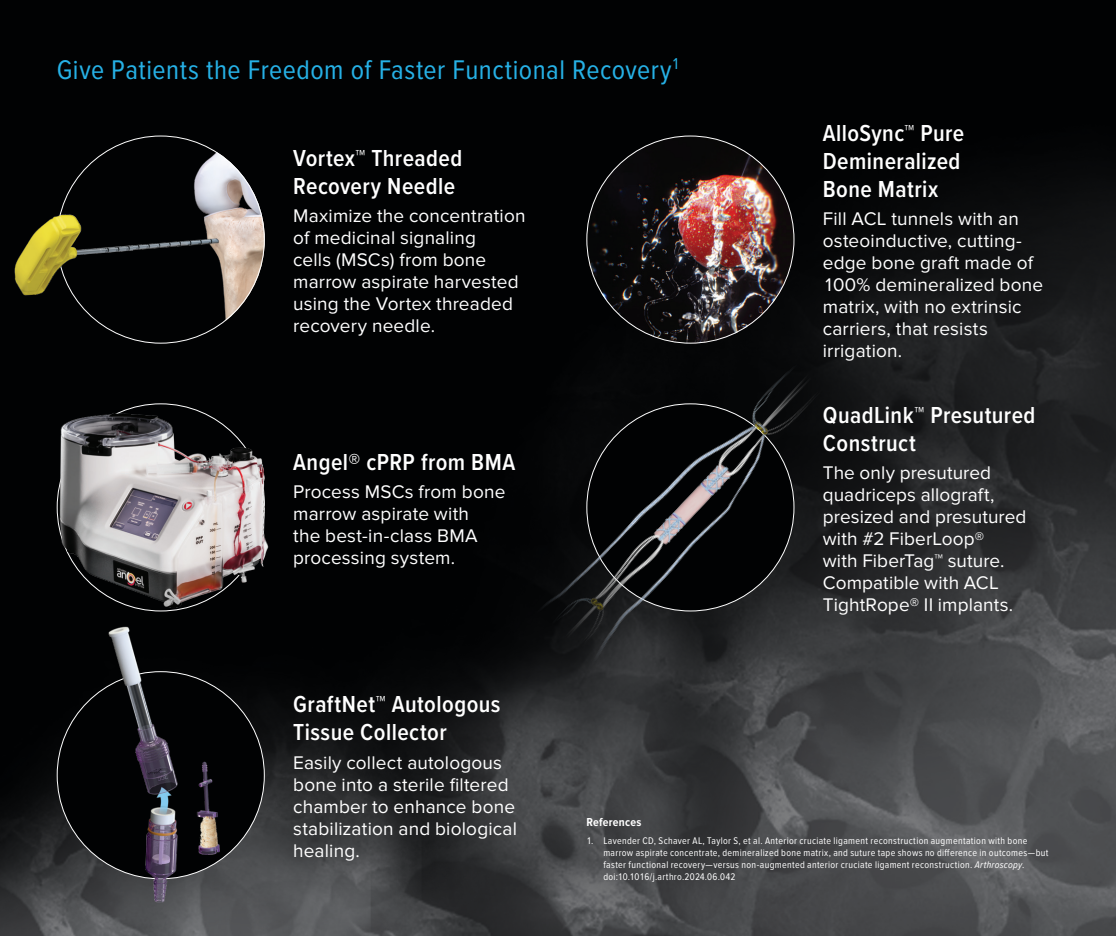
<style>
.page{position:relative;width:1116px;height:936px;background:#fff}
.page>*{position:absolute;margin:0;border:0;box-sizing:border-box;transform-origin:0 0}
.t1{font:28px "Proxima Nova Cond";letter-spacing:.015em;color:#26b1e6}
.t2{font:600 24px/28px "Proxima Nova Cond";letter-spacing:.02em;color:#fff}
.t3{font:19px/22px "Proxima Nova";letter-spacing:.01em;color:#fff}
.t4{font:700 12px "Proxima Nova Cond";letter-spacing:.02em;color:#fff}
.t5{font:10px/12px "Proxima Nova Cond";letter-spacing:.035em;color:#fff}
.s1{font-style:italic}
</style>
<div class="page">
<img style="left:0;top:0;width:1116px;height:936px">
<img style="left:57px;top:136px;width:208px;height:208px;border-radius:104px">
<img style="left:586px;top:136px;width:208px;height:208px;border-radius:104px">
<img style="left:47px;top:348px;width:228px;height:282px">
<img style="left:65px;top:587px;width:210px;height:349px">
<img style="left:0;top:197px;width:133px;height:123px">
<img style="left:488px;top:298px;width:405px;height:419px">
<h1 class="t1" style="left:57px;top:54px;width:624px">Give Patients the Freedom of Faster Functional Recovery<sup>1</sup></h1>
<p class="t2" style="left:293px;top:143px;width:171px">Vortex™ Threaded<br>Recovery Needle</p>
<p class="t3" style="left:293px;top:205px;width:234px">Maximize the concentration of medicinal signaling<br>cells (MSCs) from bone marrow aspirate harvested using the Vortex threaded recovery needle.</p>
<p class="t2" style="left:293px;top:447px;width:224px">Angel® cPRP from BMA</p>
<p class="t3" style="left:293px;top:481px;width:214px">Process MSCs from bone marrow aspirate with<br>the best-in-class BMA processing system.</p>
<p class="t2" style="left:823px;top:118px;width:143px">AlloSync™ Pure<br>Demineralized<br>Bone Matrix</p>
<p class="t3" style="left:823px;top:208px;width:222px">Fill ACL tunnels with an osteoinductive, cutting&shy;edge bone graft made of<br>100% demineralized bone matrix, with no extrinsic carriers, that resists irrigation.</p>
<p class="t2" style="left:823px;top:400px;width:214px">QuadLink™ Presutured<br>Construct</p>
<p class="t3" style="left:823px;top:462px;width:205px">The only presutured quadriceps allograft, presized and presutured with #2 FiberLoop®<br>with FiberTag™ suture.<br>Compatible with ACL<br>TightRope® II implants.</p>
<p class="t2" style="left:293px;top:690px;width:209px">GraftNet™ Autologous<br>Tissue Collector</p>
<p class="t3" style="left:293px;top:752px;width:225px">Easily collect autologous bone into a sterile filtered chamber to enhance bone stabilization and biological healing.</p>
<p class="t4" style="left:586px;top:815px;width:56px">References</p>
<p class="t5" style="left:603px;top:835px;width:447px;text-indent:-17px">1. Lavender CD, Schaver AL, Taylor S, et al. Anterior cruciate ligament reconstruction augmentation with bone marrow aspirate concentrate, demineralized bone matrix, and suture tape shows no difference in outcomes—but faster functional recovery—versus non-augmented anterior cruciate ligament reconstruction. <span class="s1">Arthroscopy</span>. doi:10.1016/j.arthro.2024.06.042</p>
</div>
